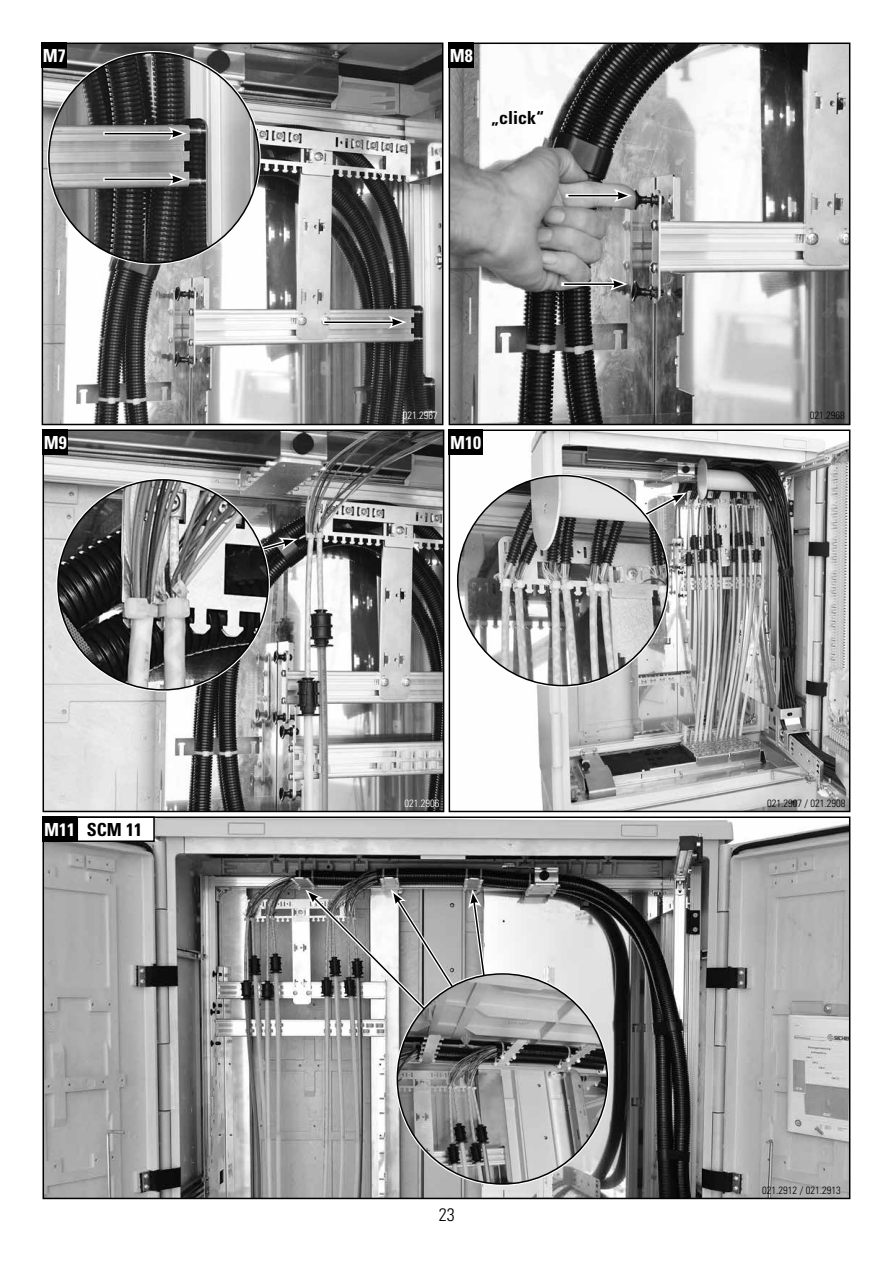
<style>
.page{position:relative;width:893px;height:1263px;background:#fff}
.page>*{position:absolute;margin:0;border:0;box-sizing:border-box;transform-origin:0 0}
.t1{font:700 condensed 18px "Univers LT Std";color:#fff}
.t2{font:700 condensed 18px "Univers LT Std";color:#000}
.t3{font:300 condensed 18px "Univers LT Std";color:#000}
.t4{font:300 condensed 10.5px "Univers LT Std";color:#000}
.t5{font:300 condensed 10.5px "Univers LT Std";color:#fff}
</style>
<div class="page">
<img style="left:45px;top:46px;width:395px;height:376px">
<div style="left:42px;top:43px;width:401px;height:382px;border:2px solid #000"></div>
<div style="left:42px;top:43px;width:25px;height:25px;background:#000"></div>
<img style="left:452px;top:46px;width:395px;height:376px">
<div style="left:449px;top:43px;width:401px;height:382px;border:2px solid #000"></div>
<div style="left:449px;top:43px;width:25px;height:25px;background:#000"></div>
<hr style="left:325px;top:320px;width:70px;height:4px;background:#ededed">
<hr style="left:325px;top:321px;width:69px;height:2px;background:#000">
<svg style="left:388px;top:315px;width:19px;height:14px"></svg>
<img style="left:49px;top:53px;width:210px;height:210px;border-radius:105px">
<hr style="left:105px;top:132px;width:70px;height:3px;background:#fff">
<hr style="left:105px;top:133px;width:69px;height:1px;background:#000">
<svg style="left:168px;top:127px;width:19px;height:13px"></svg>
<svg style="left:105px;top:177px;width:63px;height:4px"></svg>
<hr style="left:105px;top:179px;width:69px;height:1px;background:#000">
<svg style="left:168px;top:173px;width:19px;height:13px"></svg>
<svg style="left:567px;top:194px;width:47px;height:4px"></svg>
<hr style="left:569px;top:195px;width:51px;height:1px;background:#000">
<svg style="left:614px;top:189px;width:18px;height:13px"></svg>
<svg style="left:563px;top:282px;width:46px;height:4px"></svg>
<hr style="left:565px;top:283px;width:50px;height:2px;background:#000">
<svg style="left:609px;top:277px;width:19px;height:14px"></svg>
<img style="left:46px;top:432px;width:395px;height:377px">
<div style="left:43px;top:429px;width:401px;height:383px;border:2px solid #000"></div>
<div style="left:43px;top:429px;width:25px;height:26px;background:#000"></div>
<img style="left:461px;top:432px;width:386px;height:377px">
<div style="left:449px;top:429px;width:401px;height:383px;border:2px solid #000"></div>
<div style="left:449px;top:429px;width:34px;height:26px;background:#000"></div>
<svg style="left:257px;top:537px;width:41px;height:29px"></svg>
<img style="left:58px;top:480px;width:210px;height:210px;border-radius:105px">
<svg style="left:620px;top:492px;width:67px;height:44px"></svg>
<img style="left:458px;top:476px;width:210px;height:210px;border-radius:105px">
<img style="left:46px;top:819px;width:801px;height:377px">
<div style="left:43px;top:816px;width:807px;height:383px;border:2px solid #000"></div>
<div style="left:43px;top:816px;width:34px;height:26px;background:#000"></div>
<img style="left:397px;top:974px;width:210px;height:210px;border-radius:105px">
<svg style="left:305px;top:889px;width:152px;height:124px"></svg>
<svg style="left:468px;top:889px;width:20px;height:89px"></svg>
<div style="left:77px;top:817px;width:77px;height:24px;background:#fff"></div>
<div style="left:77px;top:816px;width:78px;height:26px;border:2px solid #000"></div>
<h1 class="t1" style="left:43px;top:44px;width:24px">M7</h1>
<h1 class="t1" style="left:450px;top:44px;width:24px">M8</h1>
<h1 class="t2" style="left:491px;top:107px;width:54px">„click“</h1>
<p class="t5" style="left:403px;top:409px;width:36px">021.2967</p>
<p class="t4" style="left:810px;top:409px;width:36px">021.2968</p>
<h1 class="t1" style="left:44px;top:431px;width:24px">M9</h1>
<h1 class="t1" style="left:450px;top:431px;width:32px">M10</h1>
<p class="t5" style="left:405px;top:797px;width:36px">021.2906</p>
<p class="t4" style="left:767px;top:797px;width:80px">021.2907 / 021.2908</p>
<h1 class="t1" style="left:44px;top:818px;width:32px">M11</h1>
<h1 class="t2" style="left:87px;top:818px;width:57px">SCM 11</h1>
<p class="t4" style="left:762px;top:1184px;width:80px">021.2912 / 021.2913</p>
<h1 class="t3" style="left:439px;top:1203px;width:17px">23</h1>
</div>
